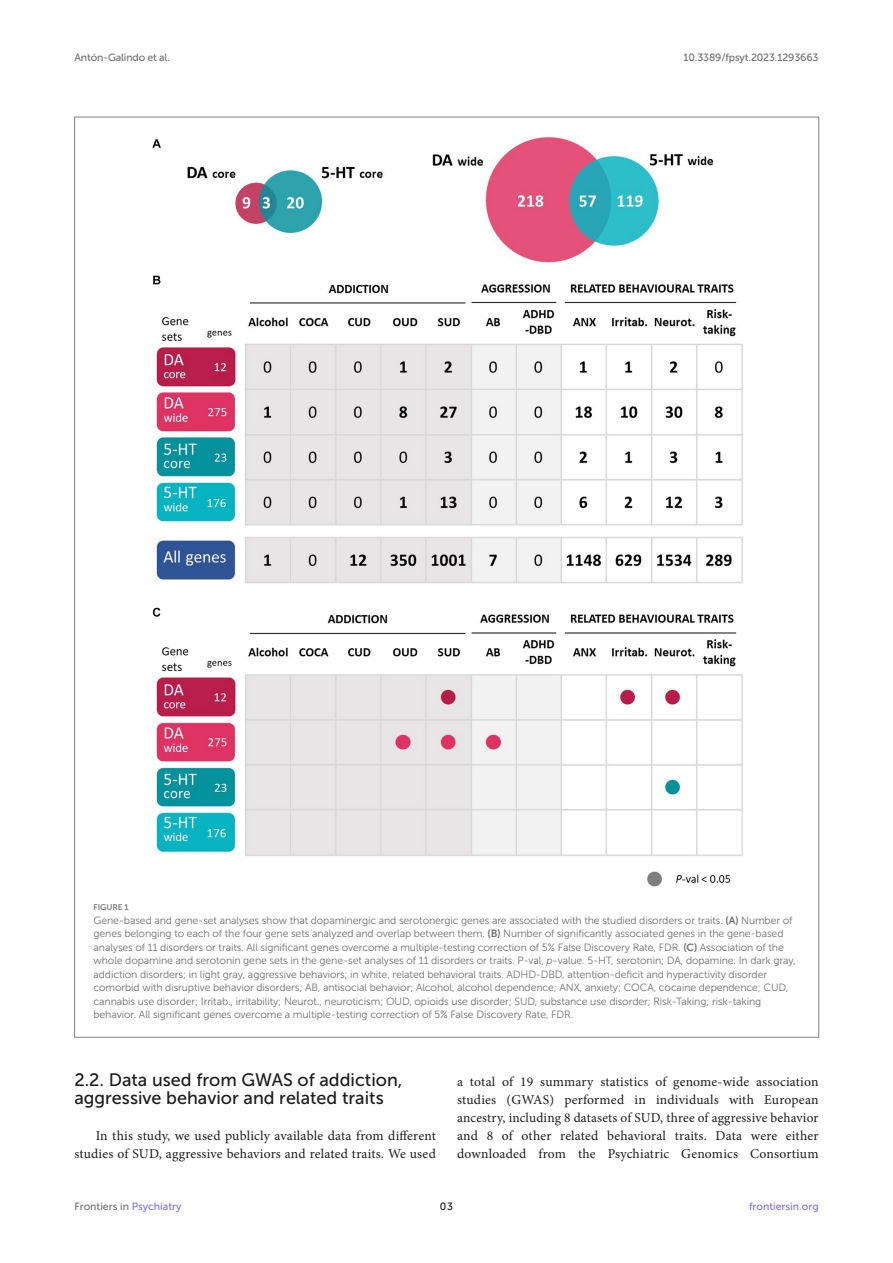
<style>
.page{position:relative;width:893px;height:1263px;background:#fff}
.page>*{position:absolute;margin:0;border:0;box-sizing:border-box;transform-origin:0 0}
.HEAD_2{font:18px/18px "Museo Sans 500";color:#1b1c1b}
.TEXT_FLUSH{font:13.5px/18px "Minion Pro";letter-spacing:.015em;color:#1b1c1b;text-align:right}
.FIG_LEG{font:10.5px/13.5px "Museo Sans 300";letter-spacing:-.01em;color:#706f70}
.t1{font:10.5px "Museo Sans 500";letter-spacing:-.015em;color:#706f70}
.t2{font:10.5px "Museo Sans 500";color:#856df0}
.t3{font:10.5px "Museo Sans 500";color:#1b1c1b}
.FIG_HD{font:8.25px "Museo Sans 700";letter-spacing:-.01em;color:#7e7f7f}
.s1{font-family:"Museo Sans 700"}
.s2{font-style:italic}
.s3{color:#856df0}
</style>
<div class="page">
<img style="left:152px;top:137px;width:591px;height:750px">
<p class="t1" style="left:74px;top:51px;width:97px">Antón-Galindo et al.</p>
<p class="t1" style="left:684px;top:51px;width:136px">10.3389/fpsyt.2023.1293663</p>
<p class="FIG_HD" style="left:94px;top:903px;width:37px">FIGURE 1</p>
<p class="FIG_LEG" style="left:94px;top:913px;width:704px">Gene-based and gene-set analyses show that dopaminergic and serotonergic genes are associated with the studied disorders or traits. <span class="s1">(A)</span> Number of genes belonging to each of the four gene sets analyzed and overlap between them. <span class="s1">(B)</span> Number of significantly associated genes in the gene-based analyses of 11 disorders or traits. All significant genes overcome a multiple-testing correction of 5% False Discovery Rate, FDR. <span class="s1">(C)</span> Association of the whole dopamine and serotonin gene sets in the gene-set analyses of 11 disorders or traits. P-val, <span class="s2">p</span>-value. 5-HT, serotonin; DA, dopamine. In dark gray, addiction disorders; in light gray, aggressive behaviors; in white, related behavioral traits. ADHD-DBD, attention-deficit and hyperactivity disorder comorbid with disruptive behavior disorders; AB, antisocial behavior; Alcohol, alcohol dependence; ANX, anxiety; COCA, cocaine dependence; CUD, cannabis use disorder; Irritab., irritability; Neurot., neuroticism; OUD, opioids use disorder; SUD, substance use disorder; Risk-Taking; risk-taking behavior. All significant genes overcome a multiple-testing correction of 5% False Discovery Rate, FDR.</p>
<p class="HEAD_2" style="left:74px;top:1071px;width:330px">2.2. Data used from GWAS of addiction, aggressive behavior and related traits</p>
<p class="TEXT_FLUSH" style="left:74px;top:1127px;width:363px">In this study, we used publicly available data from different studies of SUD, aggressive behaviors and related traits. We used</p>
<p class="TEXT_FLUSH" style="left:457px;top:1073px;width:363px;text-align:justify">a total of 19 summary statistics of genome-wide association studies (GWAS) performed in individuals with European ancestry, including 8 datasets of SUD, three of aggressive behavior and 8 of other related behavioral traits. Data were either downloaded from the Psychiatric Genomics Consortium</p>
<p class="t1" style="left:74px;top:1200px;width:109px">Frontiers in <span class="s3">Psychiatry</span></p>
<p class="t3" style="left:440px;top:1200px;width:15px">03</p>
<p class="t2" style="left:749px;top:1200px;width:71px">frontiersin.org</p>
</div>
